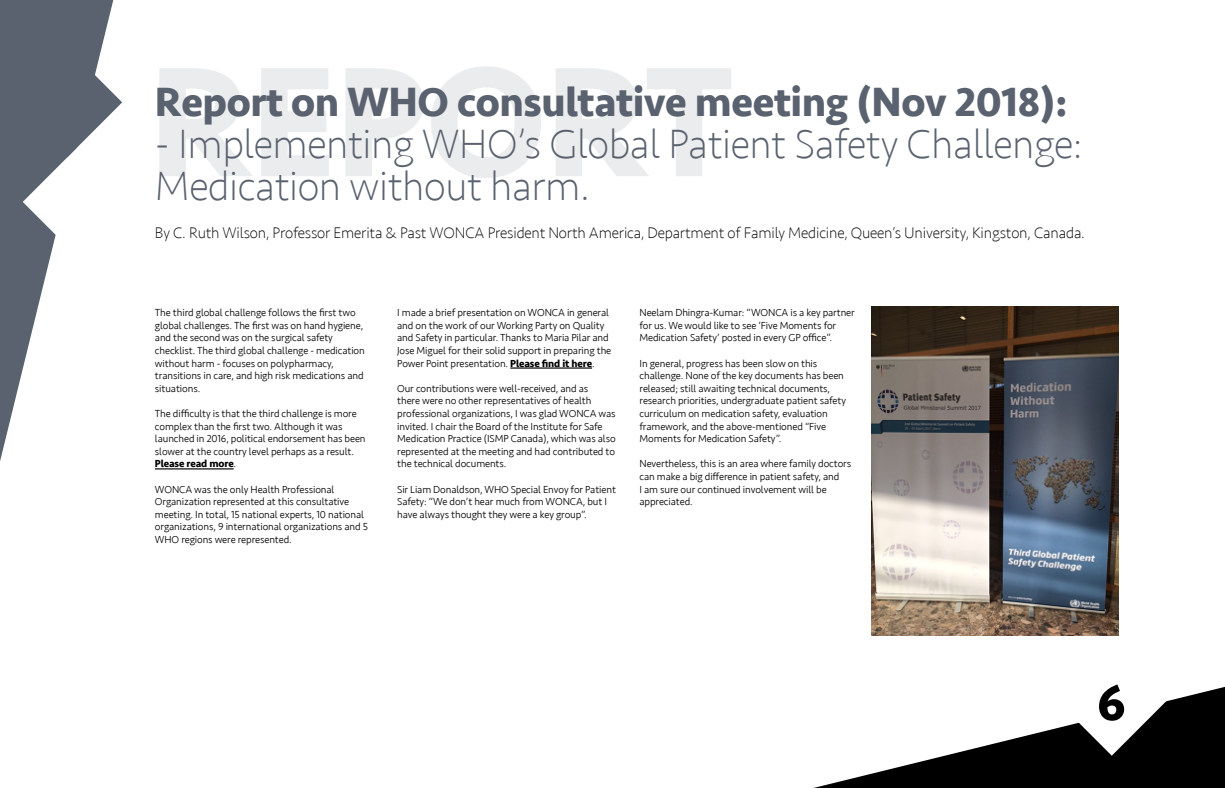
<style>
.page{position:relative;width:1225px;height:788px;background:#fff}
.page>*{position:absolute;margin:0;border:0;box-sizing:border-box;transform-origin:0 0}
.t1{font:700 161.96px "Seravek";letter-spacing:-.01em;color:#5a626f}
.t2{font:700 52.5px "Seravek";color:#000}
.t3{font:200 42px/42px "Seravek";letter-spacing:-.01em;color:#5a626f}
.t4{font:700 42px "Seravek";letter-spacing:-.01em;color:#5a626f}
.t5{font:200 15.75px "Seravek";letter-spacing:-.01em;color:#000}
.t6{font:300 10.5px/12.6px "Seravek";letter-spacing:-.01em;color:#000}
.s1{font-weight:700}
</style>
<div class="page">
<svg style="left:0;top:0;width:113px;height:461px"></svg>
<svg style="left:12px;top:47px;width:110px;height:210px"></svg>
<svg style="left:814px;top:686px;width:411px;height:102px"></svg>
<svg style="left:1057px;top:686px;width:110px;height:69px"></svg>
<hr style="left:155px;top:468px;width:79px;height:1px;background:#000">
<hr style="left:510px;top:367px;width:82px;height:1px;background:#000">
<img style="left:871px;top:306px;width:247px;height:329px">
<h1 class="t1" style="left:149px;top:-7px;width:586px">REPORT</h1>
<h3 class="t4" style="left:155px;top:68px;width:914px">Report on WHO consultative meeting (Nov 2018):</h3>
<h3 class="t3" style="left:155px;top:123px;width:929px">- Implementing WHO’s Global Patient Safety Challenge:<br>Medication without harm.</h3>
<h3 class="t5" style="left:155px;top:223px;width:932px">By C. Ruth Wilson, Professor Emerita &amp; Past WONCA President North America, Department of Family Medicine, Queen’s University, Kingston, Canada.</h3>
<p class="t6" style="left:155px;top:306px;width:211px">The third global challenge follows the first two global challenges. The first was on hand hygiene, and the second was on the surgical safety checklist. The third global challenge - medication without harm - focuses on polypharmacy, transitions in care, and high risk medications and situations.</p>
<p class="t6" style="left:155px;top:407px;width:212px">The difficulty is that the third challenge is more complex than the first two. Although it was launched in 2016, political endorsement has been slower at the country level perhaps as a result.<br><span class="s1">Please read more</span>.</p>
<p class="t6" style="left:155px;top:483px;width:215px">WONCA was the only Health Professional Organization represented at this consultative meeting. In total, 15 national experts, 10 national organizations, 9 international organizations and 5<br>WHO regions were represented.</p>
<p class="t6" style="left:397px;top:306px;width:216px">I made a brief presentation on WONCA in general and on the work of our Working Party on Quality and Safety in particular. Thanks to Maria Pilar and Jose Miguel for their solid support in preparing the Power Point presentation. <span class="s1">Please find it here</span>.</p>
<p class="t6" style="left:397px;top:382px;width:220px">Our contributions were well-received, and as<br>there were no other representatives of health professional organizations, I was glad WONCA was invited. I chair the Board of the Institute for Safe Medication Practice (ISMP Canada), which was also represented at the meeting and had contributed to the technical documents.</p>
<p class="t6" style="left:397px;top:483px;width:220px">Sir Liam Donaldson, WHO Special Envoy for Patient<br>Safety: “We don’t hear much from WONCA, but I have always thought they were a key group”.</p>
<p class="t6" style="left:640px;top:306px;width:217px">Neelam Dhingra-Kumar: “WONCA is a key partner for us. We would like to see ‘Five Moments for<br>Medication Safety’ posted in every GP office”.</p>
<p class="t6" style="left:640px;top:357px;width:208px">In general, progress has been slow on this challenge. None of the key documents has been released; still awaiting technical documents, research priorities, undergraduate patient safety curriculum on medication safety, evaluation framework, and the above-mentioned “Five Moments for Medication Safety”.</p>
<p class="t6" style="left:640px;top:458px;width:213px">Nevertheless, this is an area where family doctors can make a big difference in patient safety, and<br>I am sure our continued involvement will be appreciated.</p>
<h2 class="t2" style="left:1097px;top:660px;width:30px">6</h2>
</div>
